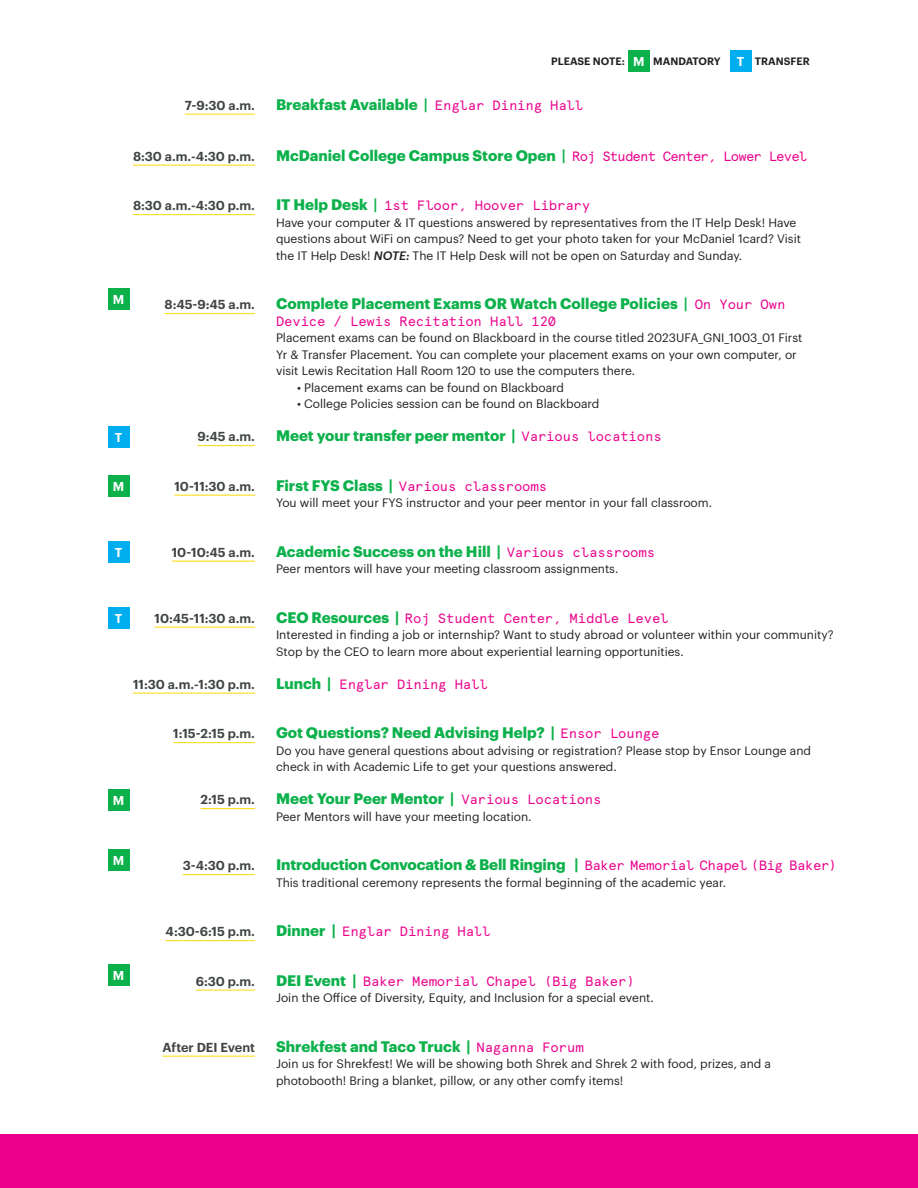
<style>
.page{position:relative;width:918px;height:1188px;background:#fff}
.page>*{position:absolute;margin:0;border:0;box-sizing:border-box;transform-origin:0 0}
.t1{font:700 15px "Graphik";color:#0cb14b}
.t2{font:13.5px "Apercu Pro Mono";letter-spacing:-.01em;color:#ec008c}
.t3{font:600 12.75px "Graphik";color:#404544}
.t4{font:600 12.6px "Graphik";color:#fff}
.t5{font:12px/16.5px "Graphik";color:#231f20}
.t6{font:600 10.5px "Graphik";letter-spacing:.005em;color:#231f20}
.s1{font-size:12.6px;color:#fff}
.s2{font-weight:600}
.s3{font-family:"Apercu Pro Mono";font-weight:400;font-size:13.5px;color:#ec008c}
.s4{font-family:"Graphik";font-weight:700;font-size:15px;color:#0cb14b}
.s5{font-family:"Graphik";font-weight:600;font-size:15px;color:#0cb14b}
.s6{font-weight:500;font-style:italic}
</style>
<div class="page">
<div style="left:0;top:1134px;width:918px;height:54px;background:#ec008c"></div>
<hr style="left:185px;top:114px;width:70px;height:1px;background:#fdda00">
<hr style="left:133px;top:165px;width:122px;height:1px;background:#fdda00">
<hr style="left:133px;top:214px;width:122px;height:1px;background:#fdda00">
<hr style="left:165px;top:313px;width:90px;height:1px;background:#fdda00">
<hr style="left:198px;top:445px;width:57px;height:1px;background:#fdda00">
<hr style="left:174px;top:495px;width:81px;height:1px;background:#fdda00">
<hr style="left:172px;top:561px;width:83px;height:1px;background:#fdda00">
<hr style="left:155px;top:627px;width:100px;height:1px;background:#fdda00">
<hr style="left:133px;top:693px;width:122px;height:1px;background:#fdda00">
<hr style="left:173px;top:742px;width:82px;height:1px;background:#fdda00">
<hr style="left:201px;top:808px;width:54px;height:1px;background:#fdda00">
<hr style="left:183px;top:874px;width:72px;height:1px;background:#fdda00">
<hr style="left:166px;top:940px;width:89px;height:1px;background:#fdda00">
<hr style="left:196px;top:990px;width:59px;height:1px;background:#fdda00">
<hr style="left:162px;top:1056px;width:93px;height:1px;background:#fdda00">
<div style="left:108px;top:288px;width:21px;height:21px;background:#0cb14b"></div>
<div style="left:108px;top:426px;width:21px;height:21px;background:#00aeef"></div>
<div style="left:108px;top:475px;width:21px;height:22px;background:#0cb14b"></div>
<div style="left:108px;top:541px;width:21px;height:22px;background:#00aeef"></div>
<div style="left:108px;top:607px;width:21px;height:22px;background:#00aeef"></div>
<div style="left:108px;top:789px;width:21px;height:21px;background:#0cb14b"></div>
<div style="left:108px;top:849px;width:21px;height:21px;background:#0cb14b"></div>
<div style="left:108px;top:964px;width:21px;height:22px;background:#0cb14b"></div>
<div style="left:628px;top:50px;width:22px;height:21px;background:#0cb14b"></div>
<div style="left:730px;top:50px;width:21px;height:21px;background:#00aeef"></div>
<p class="t6" style="left:551px;top:54px;width:171px">PLEASE NOTE: <span class="s1">M</span> MANDATORY</p>
<p class="t6" style="left:737px;top:54px;width:75px"><span class="s1">T</span> TRANSFER</p>
<p class="t3" style="left:185px;top:95px;width:72px">7-9:30 a.m.</p>
<p class="t1" style="left:276px;top:93px;width:309px">Breakfast Available <span class="s2">|</span> <span class="s3">Englar Dining Hall</span></p>
<p class="t3" style="left:133px;top:146px;width:123px">8:30 a.m.-4:30 p.m.</p>
<p class="t1" style="left:276px;top:144px;width:533px">McDaniel College Campus Store Open <span class="s2">|</span> <span class="s3">Roj Student Center, Lower Level</span></p>
<p class="t3" style="left:133px;top:196px;width:123px">8:30 a.m.-4:30 p.m.</p>
<p class="t2" style="left:276px;top:195px;width:316px"><span class="s4">IT Help Desk</span> <span class="s5">|</span> 1st Floor, Hoover Library</p>
<p class="t5" style="left:276px;top:213px;width:527px">Have your computer &amp; IT questions answered by representatives from the IT Help Desk! Have questions about WiFi on campus? Need to get your photo taken for your McDaniel 1card? Visit the IT Help Desk! <span class="s6">NOTE:</span> The IT Help Desk will not be open on Saturday and Sunday.</p>
<p class="t4" style="left:113px;top:290px;width:13px">M</p>
<p class="t3" style="left:165px;top:295px;width:92px">8:45-9:45 a.m.</p>
<p class="t1" style="left:276px;top:292px;width:511px">Complete Placement Exams OR Watch College Policies <span class="s2">|</span> <span class="s3">On Your Own</span></p>
<p class="t2" style="left:276px;top:311px;width:282px">Device / Lewis Recitation Hall 120</p>
<p class="t5" style="left:276px;top:329px;width:528px">Placement exams can be found on Blackboard in the course titled 2023UFA_GNI_1003_01 First<br>Yr &amp; Transfer Placement. You can complete your placement exams on your own computer, or visit Lewis Recitation Hall Room 120 to use the computers there.</p>
<p class="t5" style="left:297px;top:378px;width:269px">• Placement exams can be found on Blackboard</p>
<p class="t5" style="left:297px;top:395px;width:304px">• College Policies session can be found on Blackboard</p>
<p class="t4" style="left:115px;top:428px;width:9px">T</p>
<p class="t3" style="left:198px;top:427px;width:59px">9:45 a.m.</p>
<p class="t1" style="left:276px;top:424px;width:387px">Meet your transfer peer mentor | <span class="s3">Various locations</span></p>
<p class="t4" style="left:113px;top:477px;width:13px">M</p>
<p class="t3" style="left:174px;top:476px;width:82px">10-11:30 a.m.</p>
<p class="t2" style="left:276px;top:476px;width:273px"><span class="s4">First FYS Class |</span> Various classrooms</p>
<p class="t5" style="left:276px;top:494px;width:438px">You will meet your FYS instructor and your peer mentor in your fall classroom.</p>
<p class="t4" style="left:115px;top:543px;width:9px">T</p>
<p class="t3" style="left:172px;top:542px;width:85px">10-10:45 a.m.</p>
<p class="t1" style="left:276px;top:540px;width:381px">Academic Success on the Hill | <span class="s3">Various classrooms</span></p>
<p class="t5" style="left:276px;top:560px;width:344px">Peer mentors will have your meeting classroom assignments.</p>
<p class="t4" style="left:115px;top:609px;width:9px">T</p>
<p class="t3" style="left:155px;top:608px;width:102px">10:45-11:30 a.m.</p>
<p class="t2" style="left:276px;top:608px;width:394px"><span class="s4">CEO Resources |</span> Roj Student Center, Middle Level</p>
<p class="t5" style="left:276px;top:626px;width:559px">Interested in finding a job or internship? Want to study abroad or volunteer within your community?<br>Stop by the CEO to learn more about experiential learning opportunities.</p>
<p class="t3" style="left:133px;top:674px;width:123px">11:30 a.m.-1:30 p.m.</p>
<p class="t2" style="left:276px;top:674px;width:213px"><span class="s4">Lunch |</span> Englar Dining Hall</p>
<p class="t3" style="left:173px;top:724px;width:83px">1:15-2:15 p.m.</p>
<p class="t1" style="left:276px;top:721px;width:385px">Got Questions? Need Advising Help? | <span class="s3">Ensor Lounge</span></p>
<p class="t5" style="left:276px;top:741px;width:537px">Do you have general questions about advising or registration? Please stop by Ensor Lounge and check in with Academic Life to get your questions answered.</p>
<p class="t4" style="left:113px;top:791px;width:13px">M</p>
<p class="t3" style="left:201px;top:790px;width:56px">2:15 p.m.</p>
<p class="t1" style="left:276px;top:787px;width:327px">Meet Your Peer Mentor | <span class="s3">Various Locations</span></p>
<p class="t5" style="left:276px;top:807px;width:257px">Peer Mentors will have your meeting location.</p>
<p class="t4" style="left:113px;top:851px;width:13px">M</p>
<p class="t3" style="left:183px;top:856px;width:74px">3-4:30 p.m.</p>
<p class="t1" style="left:276px;top:853px;width:562px">Introduction Convocation &amp; Bell Ringing | <span class="s3">Baker Memorial Chapel (Big Baker)</span></p>
<p class="t5" style="left:276px;top:873px;width:452px">This traditional ceremony represents the formal beginning of the academic year.</p>
<p class="t3" style="left:166px;top:922px;width:91px">4:30-6:15 p.m.</p>
<p class="t2" style="left:276px;top:921px;width:216px"><span class="s4">Dinner |</span> Englar Dining Hall</p>
<p class="t4" style="left:113px;top:966px;width:13px">M</p>
<p class="t3" style="left:196px;top:971px;width:61px">6:30 p.m.</p>
<p class="t2" style="left:276px;top:971px;width:360px"><span class="s4">DEI Event |</span> Baker Memorial Chapel (Big Baker)</p>
<p class="t5" style="left:276px;top:989px;width:379px">Join the Office of Diversity, Equity, and Inclusion for a special event.</p>
<p class="t3" style="left:162px;top:1037px;width:94px">After DEI Event</p>
<p class="t1" style="left:276px;top:1035px;width:309px">Shrekfest and Taco Truck | <span class="s3">Naganna Forum</span></p>
<p class="t5" style="left:276px;top:1055px;width:497px">Join us for Shrekfest! We will be showing both Shrek and Shrek 2 with food, prizes, and a photobooth! Bring a blanket, pillow, or any other comfy items!</p>
</div>
